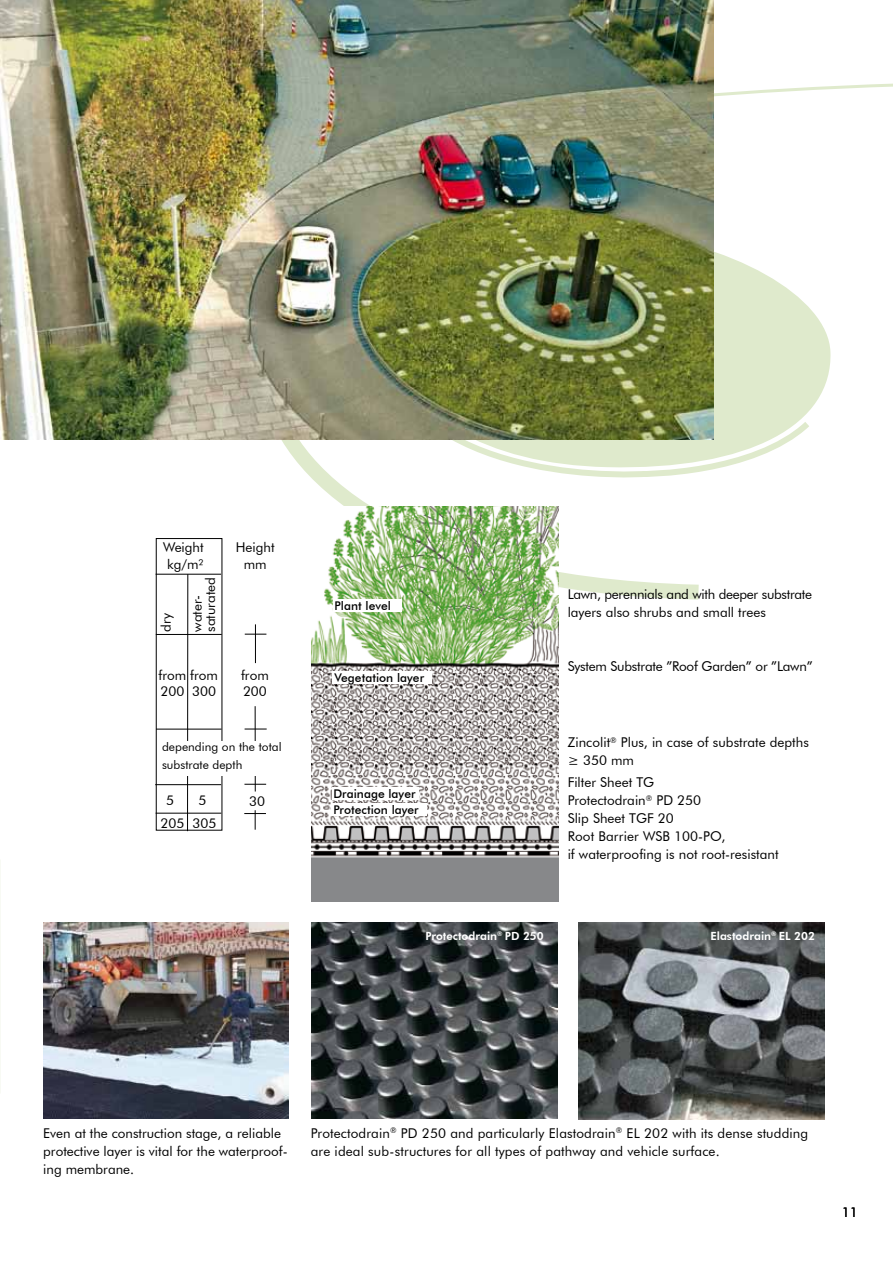
<style>
.page{position:relative;width:893px;height:1263px;background:#fff}
.page>*{position:absolute;margin:0;border:0;box-sizing:border-box;transform-origin:0 0}
.t1{font:13.5px/18px "Futura BT";letter-spacing:.005em;color:#000}
.t2{font:13.5px/18px "Futura BT";letter-spacing:-.02em;color:#000}
.t3{font:13.5px "Futura BT";letter-spacing:-.015em;color:#000}
.t4{font:500 12px/16px "Futura BT";letter-spacing:.005em;color:#000}
.t5{font:12px/18px "Futura BT";letter-spacing:.005em;color:#000}
.t6{font:800 11.25px "Futura BT";letter-spacing:.005em;color:#fff}
.s1{font-weight:500}
</style>
<div class="page">
<svg style="left:0;top:860px;width:1px;height:233px"></svg>
<img style="left:43px;top:922px;width:245px;height:197px">
<svg style="left:260px;top:439px;width:449px;height:168px"></svg>
<svg style="left:369px;top:252px;width:462px;height:218px;fill:#dfeacc"></svg>
<svg style="left:714px;top:83px;width:179px;height:14px"></svg>
<img style="left:0;top:0;width:714px;height:439px">
<img style="left:578px;top:922px;width:247px;height:197px">
<img style="left:311px;top:506px;width:247px;height:396px">
<img style="left:311px;top:922px;width:246px;height:197px">
<hr style="left:255px;top:624px;width:1px;height:39px;background:#000">
<hr style="left:187px;top:574px;width:1px;height:257px;background:#000">
<hr style="left:255px;top:706px;width:1px;height:85px;background:#000">
<svg style="left:245px;top:729px;width:22px;height:1px"></svg>
<svg style="left:244px;top:784px;width:22px;height:1px"></svg>
<hr style="left:156px;top:574px;width:65px;height:1px;background:#000">
<hr style="left:156px;top:634px;width:66px;height:1px;background:#000">
<hr style="left:155px;top:784px;width:66px;height:1px;background:#000">
<svg style="left:245px;top:634px;width:21px;height:1px"></svg>
<hr style="left:156px;top:729px;width:65px;height:1px;background:#000">
<svg style="left:244px;top:810px;width:22px;height:20px"></svg>
<hr style="left:156px;top:813px;width:65px;height:1px;background:#000">
<div style="left:333px;top:599px;width:68px;height:13px;background:#fff"></div>
<div style="left:333px;top:671px;width:99px;height:13px;background:#fff"></div>
<div style="left:332px;top:787px;width:86px;height:12px;background:#fff"></div>
<div style="left:332px;top:803px;width:95px;height:12px;background:#fff"></div>
<p class="t1" style="left:163px;top:539px;width:42px;line-height:16.2px">Weight kg/m²</p>
<p class="t1" style="left:236px;top:539px;width:40px;line-height:16.2px;text-align:center">Height mm</p>
<p class="t1" style="left:157px;top:632px;width:20px;rotate:-90deg">dry</p>
<p class="t1" style="left:190px;top:632px;width:56px;line-height:13.5px;rotate:-90deg">water&shy;saturated</p>
<p class="t1" style="left:159px;top:667px;width:61px;line-height:16.2px">from from<br>200</p>
<p class="t1" style="left:241px;top:667px;width:29px;line-height:16.2px">from<br>200</p>
<p class="t1" style="left:192px;top:682px;width:25px">300</p>
<p class="t5" style="left:162px;top:737px;width:121px">depending on the total substrate depth</p>
<p class="t1" style="left:166px;top:791px;width:9px">5</p>
<p class="t1" style="left:199px;top:791px;width:9px">5</p>
<p class="t1" style="left:249px;top:792px;width:17px">30</p>
<p class="t1" style="left:161px;top:814px;width:57px">205 305</p>
<p class="t4" style="left:334px;top:598px;width:58px">Plant level</p>
<p class="t4" style="left:334px;top:670px;width:91px">Vegetation layer</p>
<p class="t4" style="left:333px;top:785px;width:87px">Drainage layer<br>Protection layer</p>
<p class="t2" style="left:568px;top:585px;width:246px">Lawn, perennials and with deeper substrate layers also shrubs and small trees</p>
<p class="t3" style="left:568px;top:658px;width:246px">System Substrate <span class="s1">”</span>Roof Garden<span class="s1">”</span> or <span class="s1">”</span>Lawn<span class="s1">”</span></p>
<p class="t1" style="left:568px;top:733px;width:243px">Zincolit<sup>®</sup> Plus, in case of substrate depths ≥ 350 mm</p>
<p class="t1" style="left:568px;top:773px;width:212px">Filter Sheet TG<br>Protectodrain<sup>®</sup> PD 250<br>Slip Sheet TGF 20<br>Root Barrier WSB 100-PO,<br>if waterproofing is not root-resistant</p>
<p class="t6" style="left:425px;top:929px;width:120px">Protectodrain<sup>®</sup> PD 250</p>
<p class="t6" style="left:710px;top:929px;width:106px">Elastodrain<sup>®</sup> EL 202</p>
<p class="t1" style="left:43px;top:1124px;width:246px">Even at the construction stage, a reliable protective layer is vital for the waterproof&shy;ing membrane.</p>
<p class="t1" style="left:311px;top:1124px;width:499px">Protectodrain<sup>®</sup> PD 250 and particularly Elastodrain<sup>®</sup> EL 202 with its dense studding are ideal sub-structures for all types of pathway and vehicle surface.</p>
<p class="t1" style="left:842px;top:1203px;width:17px">11</p>
</div>
